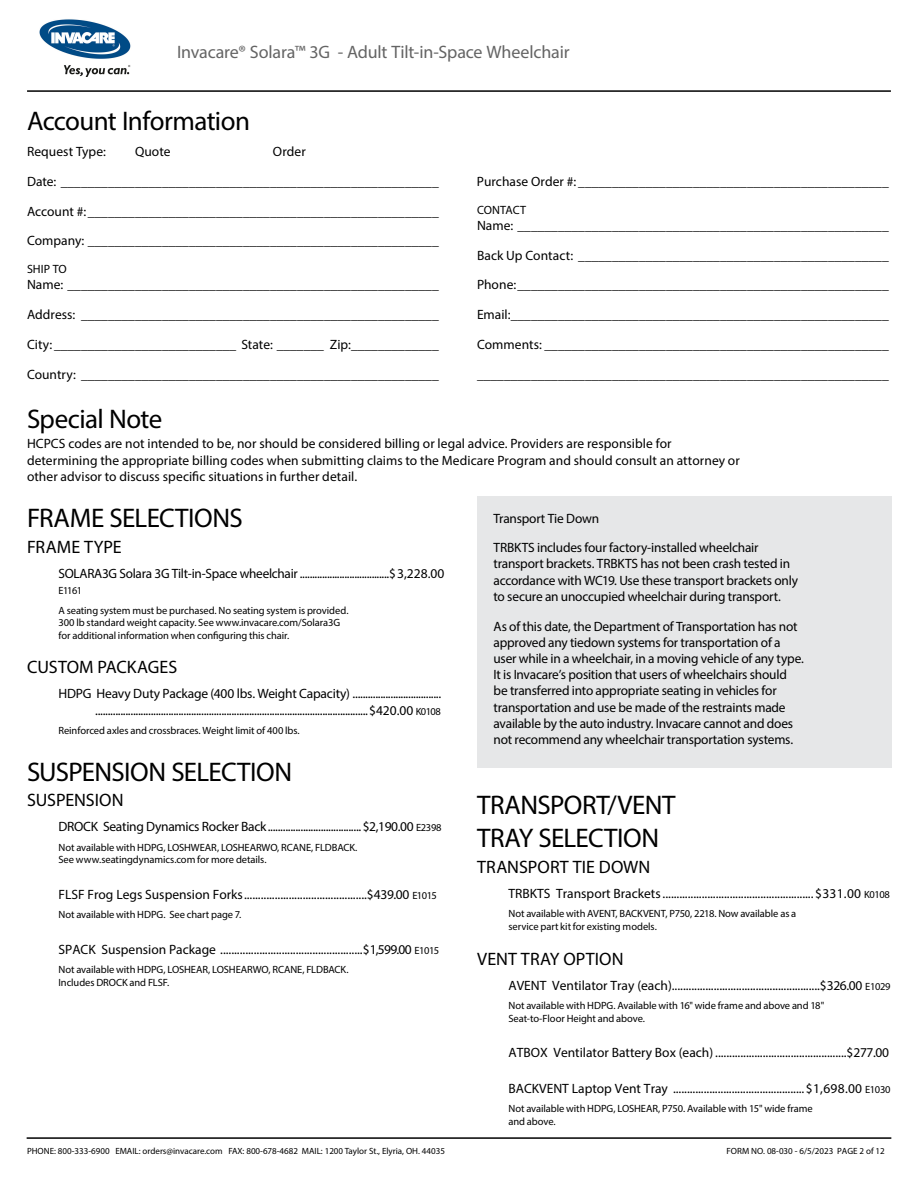
<style>
.page{position:relative;width:918px;height:1188px;background:#fff}
.page>*{position:absolute;margin:0;border:0;box-sizing:border-box;transform-origin:0 0}
.t1{font:27px/33px "Myriad Pro";letter-spacing:-.02em;color:#000}
.t2{font:18px "Myriad Pro";letter-spacing:.005em;color:#000}
.t3{font:18px "Myriad Pro";letter-spacing:-.01em;color:#646464}
.t4{font:13.5px/16.2px "Myriad Pro";letter-spacing:-.01em;color:#000}
.t5{font:13.5px "Myriad Pro";letter-spacing:.01em;color:#000}
.t6{font:12px "Myriad Pro";letter-spacing:.005em;color:#000}
.t7{font:10.5px/12.6px "Myriad Pro";letter-spacing:-.01em;color:#000}
.t8{font:9px "Myriad Pro";color:#000}
.s1{font-size:10.5px}
</style>
<div class="page">
<hr style="left:27px;top:1137px;width:864px;height:2px;background:#000">
<hr style="left:27px;top:90px;width:864px;height:2px;background:#000">
<div style="left:477px;top:496px;width:414px;height:272px;background:#e6e7e8"></div>
<img style="left:39px;top:19px;width:92px;height:57px">
<h2 class="t3" style="left:177px;top:40px;width:394px">Invacare® Solara™ 3G - Adult Tilt-in-Space Wheelchair</h2>
<h1 class="t1" style="left:27px;top:104px;width:225px">Account Information</h1>
<p class="t5" style="left:27px;top:143px;width:80px">Request Type:</p>
<p class="t4" style="left:135px;top:143px;width:37px">Quote</p>
<p class="t4" style="left:27px;top:137px;width:413px;line-height:29.7px;text-indent:246px">Order<br>Date: ________________________________________________________ Account #:____________________________________________________ Company: ____________________________________________________</p>
<p class="t6" style="left:27px;top:262px;width:41px">SHIP TO</p>
<p class="t4" style="left:27px;top:270px;width:413px;line-height:29.7px;text-align:justify">Name: _______________________________________________________ Address: _____________________________________________________ City: ___________________________ State: _______ Zip:_____________</p>
<p class="t4" style="left:27px;top:366px;width:413px">Country: _____________________________________________________</p>
<p class="t4" style="left:477px;top:173px;width:413px">Purchase Order #: ______________________________________________</p>
<p class="t6" style="left:477px;top:202px;width:51px">CONTACT</p>
<p class="t4" style="left:477px;top:210px;width:413px;line-height:29.7px;text-align:justify">Name: _______________________________________________________ Back Up Contact: ______________________________________________ Phone:_______________________________________________________ Email:________________________________________________________ Comments: ___________________________________________________</p>
<p class="t4" style="left:477px;top:366px;width:413px">_____________________________________________________________</p>
<h1 class="t1" style="left:27px;top:402px;width:137px">Special Note</h1>
<p class="t4" style="left:27px;top:436px;width:714px">HCPCS codes are not intended to be, nor should be considered billing or legal advice. Providers are responsible for determining the appropriate billing codes when submitting claims to the Medicare Program and should consult an attorney or other advisor to discuss specific situations in further detail.</p>
<h1 class="t1" style="left:27px;top:501px;width:217px">FRAME SELECTIONS</h1>
<h2 class="t2" style="left:27px;top:536px;width:96px">FRAME TYPE</h2>
<p class="t4" style="left:58px;top:565px;width:240px">.</p>
<p class="t7" style="left:58px;top:581px;width:292px;line-height:19.4px">E1161<br>A seating system must be purchased. No seating system is provided.</p>
<p class="t7" style="left:58px;top:616px;width:283px">300 lb standard weight capacity. See www.invacare.com/Solara3G for additional information when configuring this chair.</p>
<h2 class="t2" style="left:27px;top:656px;width:152px">CUSTOM PACKAGES</h2>
<p class="t4" style="left:58px;top:686px;width:384px;text-align:right">HDPG Heavy Duty Package (400 lbs. Weight Capacity) ................................... ............................................................................................................$420.00 <span class="s1">K0108</span></p>
<p class="t7" style="left:58px;top:724px;width:243px">Reinforced axles and crossbraces. Weight limit of 400 lbs.</p>
<h1 class="t1" style="left:27px;top:755px;width:267px">SUSPENSION SELECTION</h1>
<h2 class="t2" style="left:27px;top:789px;width:98px">SUSPENSION</h2>
<p class="t4" style="left:58px;top:818px;width:385px">DROCK Seating Dynamics Rocker Back .....................................$2,190.00 <span class="s1">E2398</span></p>
<p class="t7" style="left:59px;top:841px;width:300px">Not available with HDPG, LOSHWEAR, LOSHEARWO, RCANE, FLDBACK.<br>See www.seatingdynamics.com for more details.</p>
<p class="t4" style="left:58px;top:886px;width:380px">FLSF Frog Legs Suspension Forks ............................................$439.00 <span class="s1">E1015</span></p>
<p class="t7" style="left:58px;top:908px;width:184px">Not available with HDPG. See chart page 7.</p>
<p class="t4" style="left:58px;top:941px;width:382px">SPACK Suspension Package ...................................................$1,599.00 <span class="s1">E1015</span></p>
<p class="t7" style="left:58px;top:963px;width:292px">Not available with HDPG, LOSHEAR, LOSHEARWO, RCANE, FLDBACK.<br>Includes DROCK and FLSF.</p>
<p class="t4" style="left:494px;top:503px;width:266px;line-height:29.7px">Transport Tie Down<br>TRBKTS includes four factory-installed wheelchair</p>
<p class="t4" style="left:494px;top:556px;width:306px">transport brackets. TRBKTS has not been crash tested in accordance with WC19. Use these transport brackets only to secure an unoccupied wheelchair during transport.</p>
<p class="t4" style="left:494px;top:618px;width:312px">As of this date, the Department of Transportation has not approved any tiedown systems for transportation of a user while in a wheelchair, in a moving vehicle of any type.<br>It is Invacare’s position that users of wheelchairs should be transferred into appropriate seating in vehicles for transportation and use be made of the restraints made available by the auto industry. Invacare cannot and does not recommend any wheelchair transportation systems.</p>
<h1 class="t1" style="left:477px;top:788px;width:200px">TRANSPORT/VENT<br>TRAY SELECTION</h1>
<h2 class="t2" style="left:477px;top:856px;width:175px">TRANSPORT TIE DOWN</h2>
<p class="t4" style="left:508px;top:885px;width:383px">TRBKTS Transport Brackets ......................................................$331.00 <span class="s1">K0108</span></p>
<p class="t7" style="left:508px;top:907px;width:289px">Not available with AVENT, BACKVENT, P750, 2218. Now available as a service part kit for existing models.</p>
<h2 class="t2" style="left:477px;top:947px;width:148px">VENT TRAY OPTION</h2>
<p class="t4" style="left:508px;top:977px;width:384px">AVENT Ventilator Tray (each).....................................................$326.00 <span class="s1">E1029</span></p>
<p class="t7" style="left:508px;top:999px;width:317px">Not available with HDPG. Available with 16" wide frame and above and 18"<br>Seat-to-Floor Height and above.</p>
<p class="t4" style="left:508px;top:1044px;width:382px">ATBOX Ventilator Battery Box (each) ...............................................$277.00</p>
<p class="t4" style="left:508px;top:1080px;width:383px">BACKVENT Laptop Vent Tray ...............................................$1,698.00 <span class="s1">E1030</span></p>
<p class="t7" style="left:508px;top:1102px;width:306px">Not available with HDPG, LOSHEAR, P750. Available with 15" wide frame and above.</p>
<p class="t8" style="left:27px;top:1146px;width:419px">PHONE: 800-333-6900 EMAIL: orders@invacare.com FAX: 800-678-4682 MAIL: 1200 Taylor St., Elyria, OH. 44035</p>
<p class="t8" style="left:727px;top:1145px;width:160px">FORM NO. 08-030 - 6/5/2023 PAGE 2 of 12</p>
</div>
